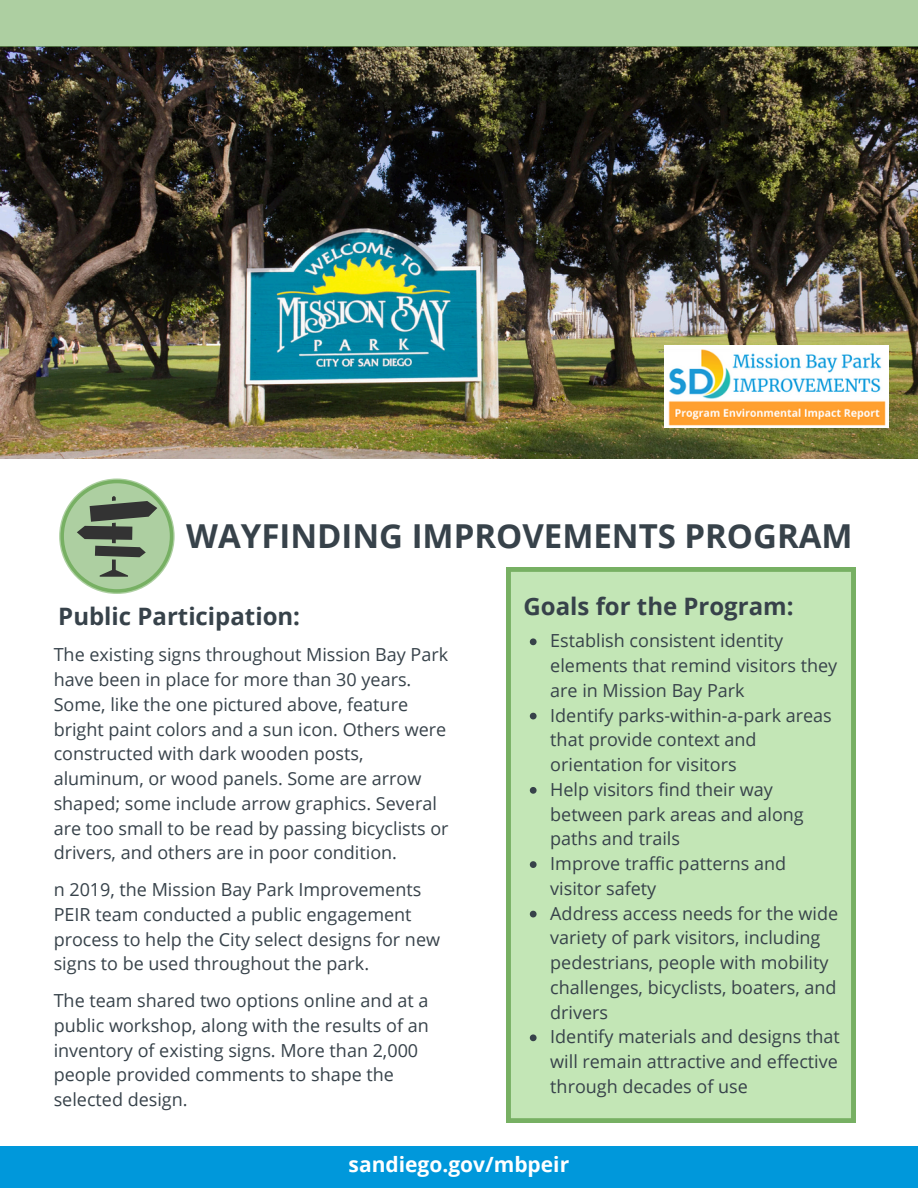
<style>
.page{position:relative;width:918px;height:1188px;background:#fff}
.page>*{position:absolute;margin:0;border:0;box-sizing:border-box;transform-origin:0 0}
.t1{font:700 33px "Open Sans";color:#37424a}
.t2{font:700 24px "Open Sans";color:#37424a}
.t3{font:700 21px "Open Sans";color:#fff}
.t4{font:18px/24.8px "Open Sans";color:#37424a}
</style>
<div class="page">
<img style="left:0;top:47px;width:918px;height:412px">
<div style="left:0;top:1147px;width:918px;height:41px;background:#0098db"></div>
<div style="left:0;top:0;width:918px;height:47px;background:#adcfa1"></div>
<img style="left:664px;top:346px;width:224px;height:82px">
<svg style="left:60px;top:480px;width:113px;height:113px"></svg>
<div style="left:506px;top:567px;width:349px;height:556px;background:#c3e6b6"></div>
<svg style="left:530px;top:638px;width:7px;height:7px"></svg>
<svg style="left:530px;top:713px;width:7px;height:6px"></svg>
<svg style="left:530px;top:787px;width:7px;height:7px"></svg>
<svg style="left:530px;top:861px;width:7px;height:7px"></svg>
<svg style="left:530px;top:911px;width:7px;height:6px"></svg>
<svg style="left:530px;top:1034px;width:7px;height:7px"></svg>
<p class="t1" style="left:186px;top:513px;width:668px">WAYFINDING IMPROVEMENTS PROGRAM</p>
<p class="t2" style="left:58px;top:599px;width:243px">Public Participation:</p>
<p class="t4" style="left:54px;top:642px;width:396px">The existing signs throughout Mission Bay Park have been in place for more than 30 years.<br>Some, like the one pictured above, feature bright paint colors and a sun icon. Others were constructed with dark wooden posts, aluminum, or wood panels. Some are arrow shaped; some include arrow graphics. Several are too small to be read by passing bicyclists or drivers, and others are in poor condition.</p>
<p class="t4" style="left:54px;top:877px;width:388px">n 2019, the Mission Bay Park Improvements PEIR team conducted a public engagement process to help the City select designs for new signs to be used throughout the park.</p>
<h1 class="t4" style="left:54px;top:988px;width:377px">The team shared two options online and at a public workshop, along with the results of an inventory of existing signs. More than 2,000 people provided comments to shape the selected design.</h1>
<h2 class="t2" style="left:524px;top:589px;width:272px">Goals for the Program:</h2>
<p class="t4" style="left:550px;top:628px;width:289px">Establish consistent identity elements that remind visitors they are in Mission Bay Park</p>
<p class="t4" style="left:550px;top:702px;width:283px">Identify parks-within-a-park areas that provide context and orientation for visitors</p>
<p class="t4" style="left:550px;top:777px;width:255px">Help visitors find their way between park areas and along paths and trails</p>
<p class="t4" style="left:550px;top:851px;width:237px">Improve traffic patterns and visitor safety</p>
<h2 class="t4" style="left:550px;top:900px;width:289px">Address access needs for the wide variety of park visitors, including pedestrians, people with mobility challenges, bicyclists, boaters, and drivers</h2>
<p class="t4" style="left:550px;top:1024px;width:291px;text-align:justify">Identify materials and designs that will remain attractive and effective through decades of use</p>
<p class="t3" style="left:349px;top:1150px;width:222px">sandiego.gov/mbpeir</p>
</div>
